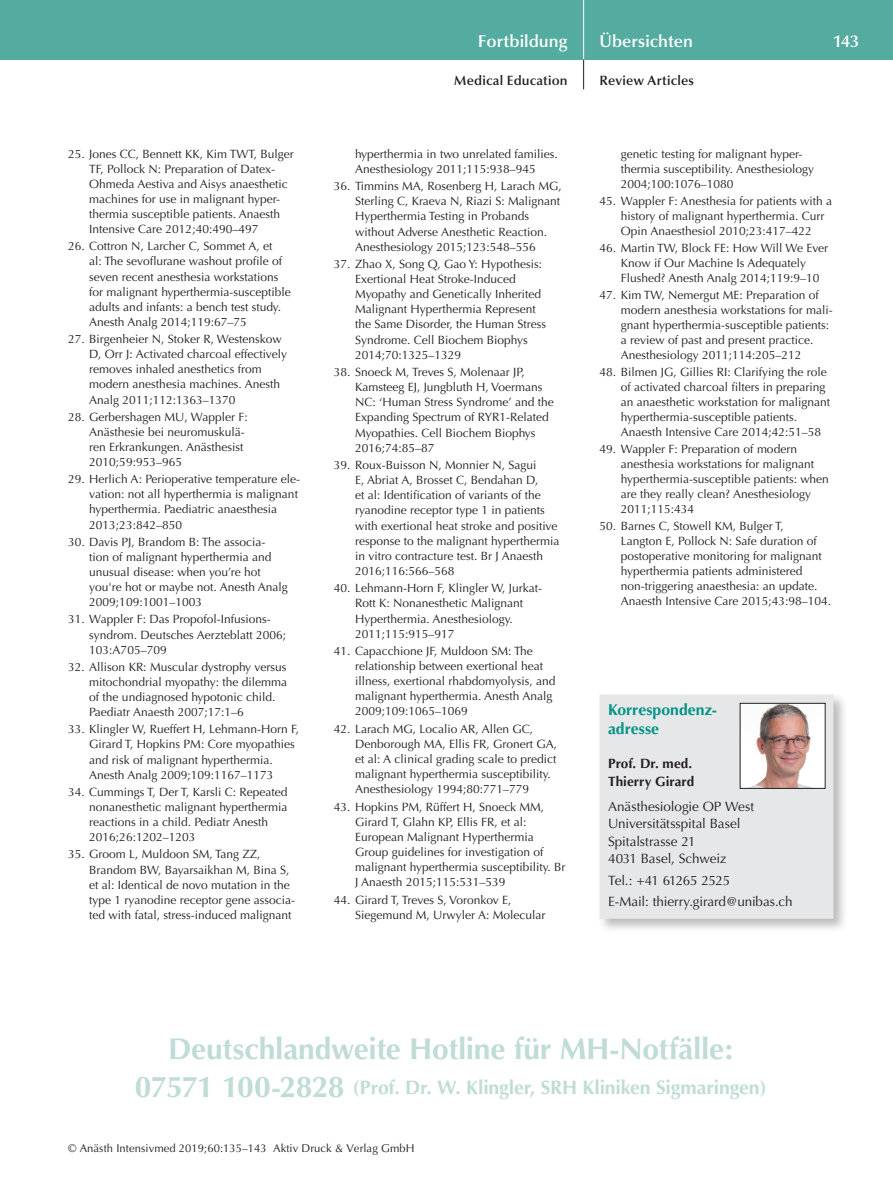
<style>
.page{position:relative;width:893px;height:1191px;background:#fff}
.page>*{position:absolute;margin:0;border:0;box-sizing:border-box;transform-origin:0 0}
.t1{font:700 30px "Optima";letter-spacing:-.01em;color:#c0dcd7}
.t2{font:700 19.5px "Optima";letter-spacing:-.01em;color:#c0dcd7}
.t3{font:600 17.25px "Optima";color:#fff}
.t4{font:700 15.75px/19.5px "Optima";color:#009383}
.t5{font:13.5px/17.2px "Optima";letter-spacing:-.01em;color:#231f20}
.t6{font:600 13.5px "Optima";letter-spacing:.01em;color:#231f20}
.t7{font:700 13.5px/17.2px "Optima";letter-spacing:.005em;color:#231f20}
.t8{font:12px/15.1px "Optima";color:#231f20}
.t9{font:11.25px "Optima";letter-spacing:.005em;color:#231f20}
.s1{font-size:30px}
</style>
<div class="page">
<div style="left:0;top:0;width:893px;height:60px;background:#54aba0"></div>
<hr style="left:583px;top:0;width:1px;height:60px;background:#fff">
<svg style="left:583px;top:60px;width:1px;height:29px"></svg>
<div style="left:597px;top:692px;width:251px;height:241px;background:#231f20;opacity:.3"></div>
<div style="left:600px;top:694px;width:233px;height:224px;background:#e6e7e9"></div>
<img style="left:742px;top:705px;width:81px;height:81px">
<p class="t8" style="left:89px;top:146px;width:206px;text-indent:-21px">25. Jones CC, Bennett KK, Kim TWT, Bulger TF, Pollock N: Preparation of Datex-Ohmeda Aestiva and Aisys anaesthetic machines for use in malignant hyper&shy;thermia susceptible patients. Anaesth Intensive Care 2012;40:490–497</p>
<p class="t8" style="left:89px;top:239px;width:203px;text-indent:-21px">26. Cottron N, Larcher C, Sommet A, et<br>al: The sevoflurane washout profile of seven recent anesthesia workstations for malignant hyperthermia-susceptible adults and infants: a bench test study.<br>Anesth Analg 2014;119:67–75</p>
<p class="t8" style="left:89px;top:332px;width:199px;text-indent:-21px">27. Birgenheier N, Stoker R, Westenskow D, Orr J: Activated charcoal effectively removes inhaled anesthetics from modern anesthesia machines. Anesth Analg 2011;112:1363–1370</p>
<p class="t8" style="left:89px;top:409px;width:160px;text-indent:-21px">28. Gerbershagen MU, Wappler F:<br>Anästhesie bei neuromuskulä&shy;ren Erkrankungen. Anästhesist<br>2010;59:953–965</p>
<p class="t8" style="left:89px;top:472px;width:212px;text-indent:-21px">29. Herlich A: Perioperative temperature ele&shy;vation: not all hyperthermia is malignant hyperthermia. Paediatric anaesthesia 2013;23:842–850</p>
<p class="t8" style="left:89px;top:534px;width:200px;text-indent:-21px">30. Davis PJ, Brandom B: The associa&shy;tion of malignant hyperthermia and unusual disease: when you’re hot you're hot or maybe not. Anesth Analg<br>2009;109:1001–1003</p>
<p class="t8" style="left:89px;top:612px;width:198px;text-indent:-21px">31. Wappler F: Das Propofol-Infusions&shy;syndrom. Deutsches Aerzteblatt 2006;<br>103:A705–709</p>
<p class="t8" style="left:89px;top:659px;width:199px;text-indent:-21px">32. Allison KR: Muscular dystrophy versus mitochondrial myopathy: the dilemma of the undiagnosed hypotonic child.<br>Paediatr Anaesth 2007;17:1–6</p>
<p class="t8" style="left:89px;top:722px;width:211px;text-indent:-21px">33. Klingler W, Rueffert H, Lehmann-Horn F, Girard T, Hopkins PM: Core myopathies and risk of malignant hyperthermia.<br>Anesth Analg 2009;109:1167–1173</p>
<p class="t8" style="left:89px;top:784px;width:200px;text-indent:-21px">34. Cummings T, Der T, Karsli C: Repeated nonanesthetic malignant hyperthermia reactions in a child. Pediatr Anesth 2016;26:1202–1203</p>
<p class="t8" style="left:89px;top:847px;width:207px;text-indent:-21px">35. Groom L, Muldoon SM, Tang ZZ, Brandom BW, Bayarsaikhan M, Bina S, et al: Identical de novo mutation in the type 1 ryanodine receptor gene associa&shy;ted with fatal, stress-induced malignant</p>
<h3 class="t3" style="left:478px;top:31px;width:91px">Fortbildung</h3>
<h3 class="t3" style="left:600px;top:31px;width:95px">Übersichten</h3>
<h3 class="t3" style="left:833px;top:31px;width:28px">143</h3>
<p class="t6" style="left:454px;top:73px;width:115px">Medical Education</p>
<p class="t6" style="left:600px;top:73px;width:96px">Review Articles</p>
<p class="t8" style="left:355px;top:146px;width:204px">hyperthermia in two unrelated families.<br>Anesthesiology 2011;115:938–945</p>
<p class="t8" style="left:355px;top:179px;width:208px;text-indent:-21px">36. Timmins MA, Rosenberg H, Larach MG, Sterling C, Kraeva N, Riazi S: Malignant Hyperthermia Testing in Probands without Adverse Anesthetic Reaction.<br>Anesthesiology 2015;123:548–556</p>
<p class="t8" style="left:355px;top:256px;width:193px;text-indent:-21px">37. Zhao X, Song Q, Gao Y: Hypothesis:<br>Exertional Heat Stroke-Induced<br>Myopathy and Genetically Inherited<br>Malignant Hyperthermia Represent the Same Disorder, the Human Stress<br>Syndrome. Cell Biochem Biophys<br>2014;70:1325–1329</p>
<p class="t8" style="left:355px;top:364px;width:200px;text-indent:-21px">38. Snoeck M, Treves S, Molenaar JP,<br>Kamsteeg EJ, Jungbluth H, Voermans<br>NC: ‘Human Stress Syndrome’ and the<br>Expanding Spectrum of RYR1-Related<br>Myopathies. Cell Biochem Biophys<br>2016;74:85–87</p>
<p class="t8" style="left:355px;top:457px;width:206px;text-indent:-21px">39. Roux-Buisson N, Monnier N, Sagui<br>E, Abriat A, Brosset C, Bendahan D,<br>et al: Identification of variants of the ryanodine receptor type 1 in patients with exertional heat stroke and positive response to the malignant hyperthermia in vitro contracture test. Br J Anaesth 2016;116:566–568</p>
<p class="t8" style="left:355px;top:581px;width:188px;text-indent:-21px">40. Lehmann-Horn F, Klingler W, Jurkat-<br>Rott K: Nonanesthetic Malignant<br>Hyperthermia. Anesthesiology.<br>2011;115:915–917</p>
<p class="t8" style="left:355px;top:643px;width:202px;text-indent:-21px">41. Capacchione JF, Muldoon SM: The relationship between exertional heat illness, exertional rhabdomyolysis, and malignant hyperthermia. Anesth Analg 2009;109:1065–1069</p>
<p class="t8" style="left:355px;top:721px;width:204px;text-indent:-21px">42. Larach MG, Localio AR, Allen GC, Denborough MA, Ellis FR, Gronert GA, et al: A clinical grading scale to predict malignant hyperthermia susceptibility.<br>Anesthesiology 1994;80:771–779</p>
<p class="t8" style="left:355px;top:799px;width:212px;text-indent:-21px">43. Hopkins PM, Rüffert H, Snoeck MM, Girard T, Glahn KP, Ellis FR, et al:<br>European Malignant Hyperthermia Group guidelines for investigation of malignant hyperthermia susceptibility. Br J Anaesth 2015;115:531–539</p>
<p class="t8" style="left:355px;top:892px;width:192px;text-indent:-21px">44. Girard T, Treves S, Voronkov E,<br>Siegemund M, Urwyler A: Molecular</p>
<p class="t8" style="left:621px;top:146px;width:195px">genetic testing for malignant hyper&shy;thermia susceptibility. Anesthesiology<br>2004;100:1076–1080</p>
<p class="t8" style="left:621px;top:193px;width:213px;text-indent:-21px">45. Wappler F: Anesthesia for patients with a history of malignant hyperthermia. Curr<br>Opin Anaesthesiol 2010;23:417–422</p>
<p class="t8" style="left:621px;top:240px;width:209px;text-indent:-21px">46. Martin TW, Block FE: How Will We Ever<br>Know if Our Machine Is Adequately<br>Flushed? Anesth Analg 2014;119:9–10</p>
<p class="t8" style="left:621px;top:287px;width:213px;text-indent:-21px">47. Kim TW, Nemergut ME: Preparation of modern anesthesia workstations for mali&shy;gnant hyperthermia-susceptible patients: a review of past and present practice.<br>Anesthesiology 2011;114:205–212</p>
<p class="t8" style="left:621px;top:365px;width:211px;text-indent:-21px">48. Bilmen JG, Gillies RI: Clarifying the role of activated charcoal filters in preparing an anaesthetic workstation for malignant hyperthermia-susceptible patients.<br>Anaesth Intensive Care 2014;42:51–58</p>
<p class="t8" style="left:621px;top:442px;width:210px;text-indent:-21px">49. Wappler F: Preparation of modern anesthesia workstations for malignant hyperthermia-susceptible patients: when are they really clean? Anesthesiology 2011;115:434</p>
<p class="t8" style="left:621px;top:519px;width:212px;text-indent:-21px">50. Barnes C, Stowell KM, Bulger T,<br>Langton E, Pollock N: Safe duration of postoperative monitoring for malignant hyperthermia patients administered non-triggering anaesthesia: an update.<br>Anaesth Intensive Care 2015;43:98–104.</p>
<h3 class="t4" style="left:608px;top:699px;width:110px">Korrespondenz&shy;adresse</h3>
<p class="t7" style="left:608px;top:755px;width:88px">Prof. Dr. med.<br>Thierry Girard</p>
<p class="t5" style="left:608px;top:798px;width:148px">Anästhesiologie OP West<br>Universitätsspital Basel<br>Spitalstrasse 21<br>4031 Basel, Schweiz</p>
<p class="t5" style="left:608px;top:869px;width:186px;line-height:21.5px">Tel.: +41 61265 2525<br>E-Mail: thierry.girard@unibas.ch</p>
<h1 class="t1" style="left:168px;top:1031px;width:567px">Deutschlandweite Hotline für MH-Notfälle:</h1>
<h2 class="t2" style="left:135px;top:1076px;width:633px"><span class="s1">07571 100-2828</span> (Prof. Dr. W. Klingler, SRH Kliniken Sigmaringen)</h2>
<p class="t9" style="left:68px;top:1142px;width:348px">© Anästh Intensivmed 2019;60:135–143 Aktiv Druck &amp; Verlag GmbH</p>
</div>
